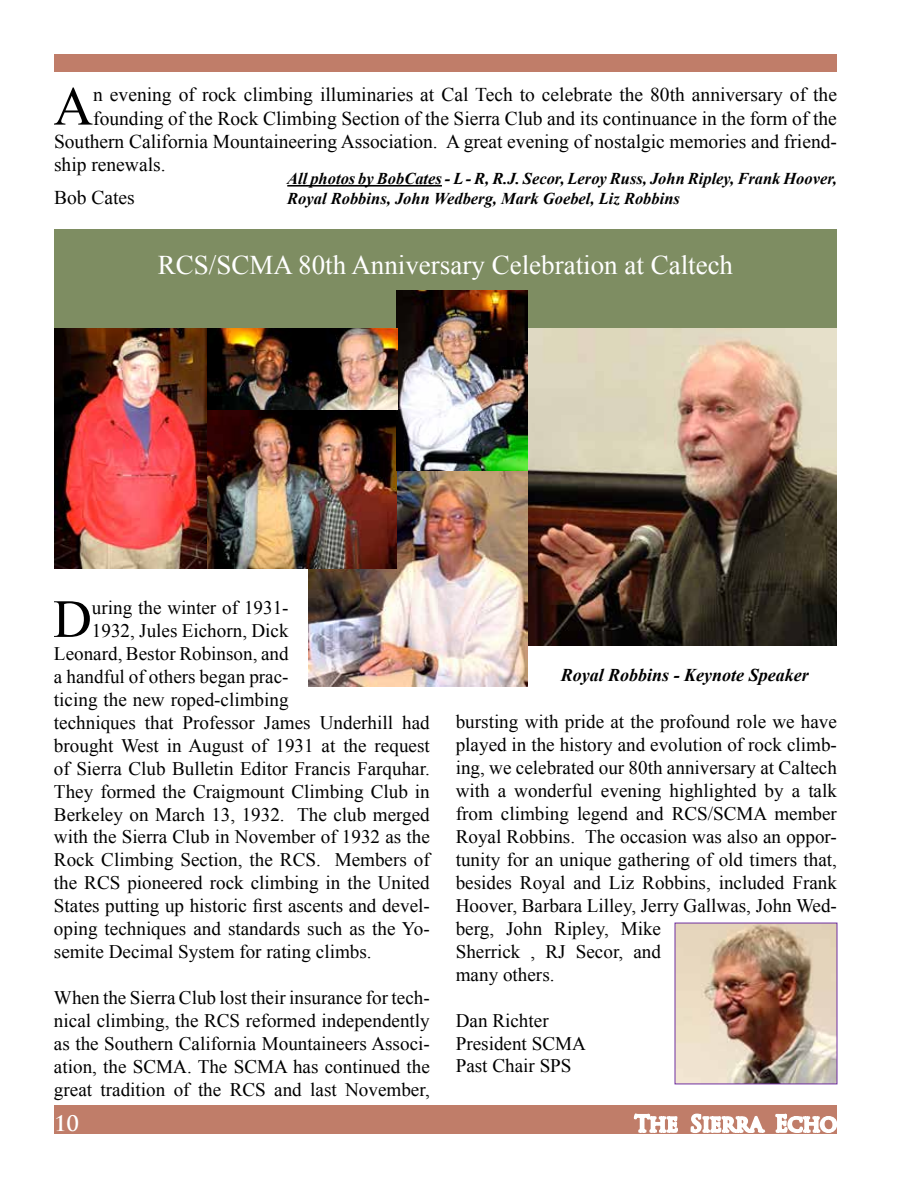
<style>
.page{position:relative;width:918px;height:1188px;background:#fff}
.page>*{position:absolute;margin:0;border:0;box-sizing:border-box;transform-origin:0 0}
.t1{font:54.9px "Times New Roman";color:#000}
.t2{font:53.85px "Times New Roman";color:#000}
.t3{font:27px "Times New Roman";color:#fff}
.t4{font:700 21px "Trajan Pro";color:#fff}
.t5{font:19.5px "Times New Roman";color:#000}
.t6{font:19.2px/23px "Times New Roman";color:#000}
.t7{font:italic 700 18px "Times New Roman";color:#000}
.t8{font:italic 700 16.5px/19.8px "Times New Roman";color:#000}
</style>
<div class="page">
<div style="left:54px;top:1106px;width:783px;height:28px;background:#c07d69"></div>
<svg style="left:632px;top:1105px;width:47px;height:28px"></svg>
<svg style="left:689px;top:1105px;width:78px;height:28px"></svg>
<svg style="left:774px;top:1105px;width:63px;height:28px"></svg>
<div style="left:54px;top:54px;width:783px;height:17px;background:#c07d69"></div>
<div style="left:54px;top:229px;width:783px;height:99px;background:#7e8d62"></div>
<img style="left:527px;top:328px;width:310px;height:318px">
<img style="left:54px;top:328px;width:153px;height:240px">
<img style="left:677px;top:925px;width:158px;height:157px">
<img style="left:309px;top:469px;width:219px;height:218px">
<img style="left:207px;top:328px;width:190px;height:241px">
<img style="left:396px;top:290px;width:131px;height:180px">
<hr style="left:287px;top:185px;width:155px;height:2px;background:#000">
<h1 class="t1" style="left:54px;top:69px;width:41px">A</h1>
<p class="t5" style="left:93px;top:82px;width:745px">n evening of rock climbing illuminaries at Cal Tech to celebrate the 80th anniversary of the</p>
<p class="t5" style="left:93px;top:105px;width:745px">founding of the Rock Climbing Section of the Sierra Club and its continuance in the form of the</p>
<p class="t5" style="left:54px;top:128px;width:785px">Southern California Mountaineering Association. A great evening of nostalgic memories and friend-</p>
<p class="t5" style="left:54px;top:152px;width:113px">ship renewals.</p>
<p class="t5" style="left:54px;top:184px;width:82px">Bob Cates</p>
<p class="t8" style="left:287px;top:168px;width:551px">All photos by BobCates - L - R, R.J. Secor, Leroy Russ, John Ripley, Frank Hoover,<br>Royal Robbins, John Wedberg, Mark Goebel, Liz Robbins</p>
<h3 class="t3" style="left:158px;top:247px;width:577px">RCS/SCMA 80th Anniversary Celebration at Caltech</h3>
<h2 class="t2" style="left:53px;top:583px;width:40px">D</h2>
<p class="t6" style="left:92px;top:596px;width:198px">uring the winter of 1931-</p>
<p class="t6" style="left:92px;top:619px;width:198px">1932, Jules Eichorn, Dick</p>
<p class="t6" style="left:54px;top:642px;width:236px">Leonard, Bestor Robinson, and</p>
<p class="t6" style="left:54px;top:665px;width:236px">a handful of others began prac-</p>
<p class="t6" style="left:54px;top:688px;width:236px">ticing the new roped-climbing</p>
<p class="t6" style="left:54px;top:711px;width:377px">techniques that Professor James Underhill had</p>
<p class="t6" style="left:54px;top:733px;width:377px">brought West in August of 1931 at the request</p>
<p class="t6" style="left:54px;top:756px;width:377px">of Sierra Club Bulletin Editor Francis Farquhar.</p>
<p class="t6" style="left:54px;top:779px;width:377px">They formed the Craigmount Climbing Club in</p>
<p class="t6" style="left:54px;top:802px;width:377px">Berkeley on March 13, 1932. The club merged</p>
<p class="t6" style="left:54px;top:825px;width:377px">with the Sierra Club in November of 1932 as the</p>
<p class="t6" style="left:54px;top:848px;width:377px">Rock Climbing Section, the RCS. Members of</p>
<p class="t6" style="left:54px;top:871px;width:377px">the RCS pioneered rock climbing in the United</p>
<p class="t6" style="left:54px;top:894px;width:377px">States putting up historic first ascents and devel-</p>
<p class="t6" style="left:54px;top:917px;width:377px">oping techniques and standards such as the Yo-</p>
<p class="t6" style="left:54px;top:940px;width:319px">semite Decimal System for rating climbs.</p>
<p class="t6" style="left:54px;top:986px;width:377px;text-align:justify">When the Sierra Club lost their insurance for tech&shy;nical climbing, the RCS reformed independently as the Southern California Mountaineers Associ&shy;ation, the SCMA. The SCMA has continued the great tradition of the RCS and last November,</p>
<p class="t4" style="left:54px;top:1111px;width:27px">10</p>
<p class="t7" style="left:561px;top:663px;width:250px">Royal Robbins - Keynote Speaker</p>
<p class="t6" style="left:456px;top:710px;width:383px">bursting with pride at the profound role we have played in the history and evolution of rock climb&shy;ing, we celebrated our 80th anniversary at Caltech with a wonderful evening highlighted by a talk from climbing legend and RCS/SCMA member Royal Robbins. The occasion was also an oppor&shy;tunity for an unique gathering of old timers that, besides Royal and Liz Robbins, included Frank Hoover, Barbara Lilley, Jerry Gallwas, John Wed&shy;berg, John Ripley, Mike<br>Sherrick , RJ Secor, and<br>many others.</p>
<p class="t6" style="left:456px;top:1008px;width:132px">Dan Richter<br>President SCMA<br>Past Chair SPS</p>
</div>
